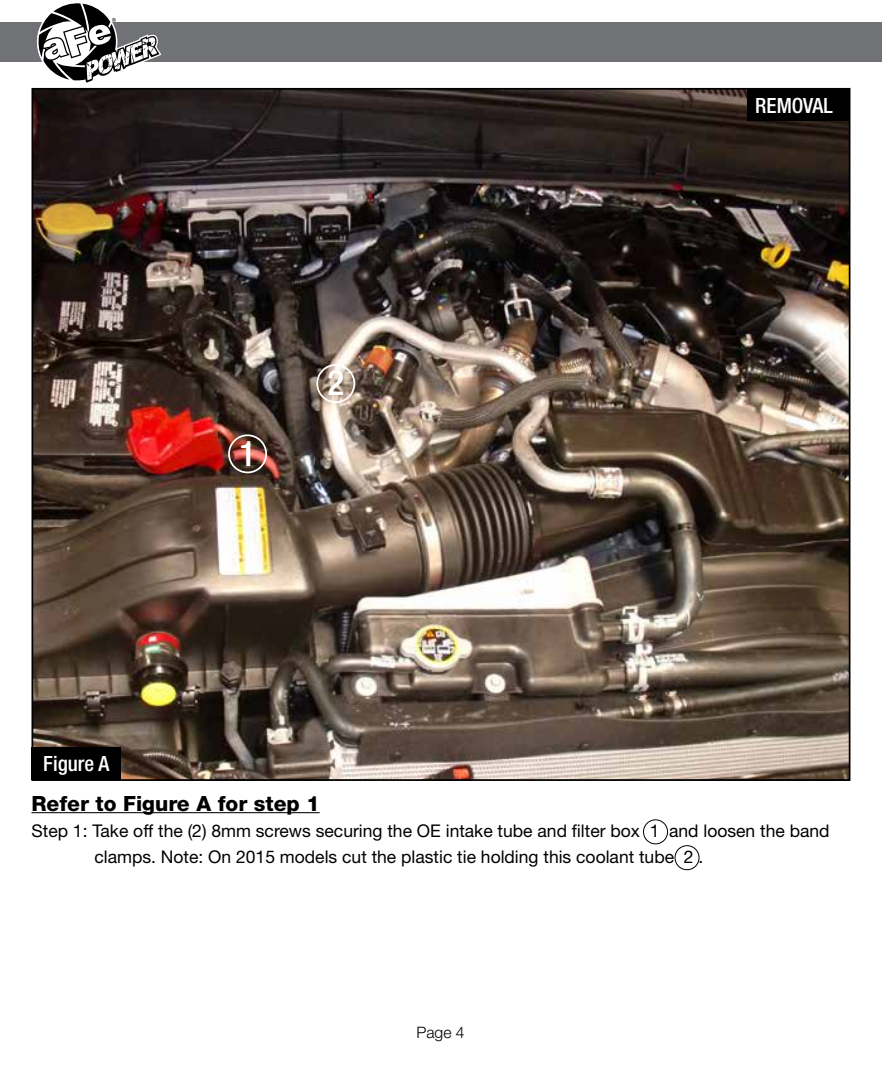
<style>
.page{position:relative;width:882px;height:1071px;background:#fff}
.page>*{position:absolute;margin:0;border:0;box-sizing:border-box;transform-origin:0 0}
.t1{font:500 condensed 35px "Helvetica Neue";color:#fff}
.t2{font:800 21px "Helvetica Neue";color:#000}
.t3{font:500 condensed 21px "Helvetica Neue";color:#fff}
.t4{font:17.5px/26.2px "Helvetica Neue";color:#000}
.t5{font:300 15.75px "Helvetica Neue";color:#000}
</style>
<div class="page">
<div style="left:0;top:23px;width:882px;height:39px;background:#717275"></div>
<svg style="left:38px;top:3px;width:124px;height:80px"></svg>
<img style="left:35px;top:91px;width:812px;height:687px">
<hr style="left:32px;top:812px;width:288px;height:1px;background:#000">
<div style="left:643px;top:820px;width:25px;height:24px;border:1px solid #000;border-radius:50%"></div>
<div style="left:747px;top:88px;width:103px;height:33px;background:#000"></div>
<div style="left:675px;top:845px;width:24px;height:25px;border:1px solid #000;border-radius:50%"></div>
<div style="left:228px;top:434px;width:39px;height:39px;border:2px solid #fff;border-radius:50%"></div>
<div style="left:316px;top:364px;width:39px;height:39px;border:2px solid #fff;border-radius:50%"></div>
<div style="left:32px;top:747px;width:89px;height:33px;background:#000"></div>
<p class="t3" style="left:43px;top:751px;width:67px">Figure A</p>
<h1 class="t1" style="left:239px;top:432px;width:18px">1</h1>
<h1 class="t1" style="left:327px;top:362px;width:18px">2</h1>
<p class="t3" style="left:755px;top:93px;width:79px">REMOVAL</p>
<p class="t2" style="left:32px;top:791px;width:290px">Refer to Figure A for step 1</p>
<p class="t4" style="left:94px;top:817px;width:737px;text-indent:-63px">Step 1: Take off the (2) 8mm screws securing the OE intake tube and filter box 1 and loosen the band clamps. Note: On 2015 models cut the plastic tie holding this coolant tube 2 .</p>
<p class="t5" style="left:416px;top:1023px;width:50px">Page 4</p>
</div>
